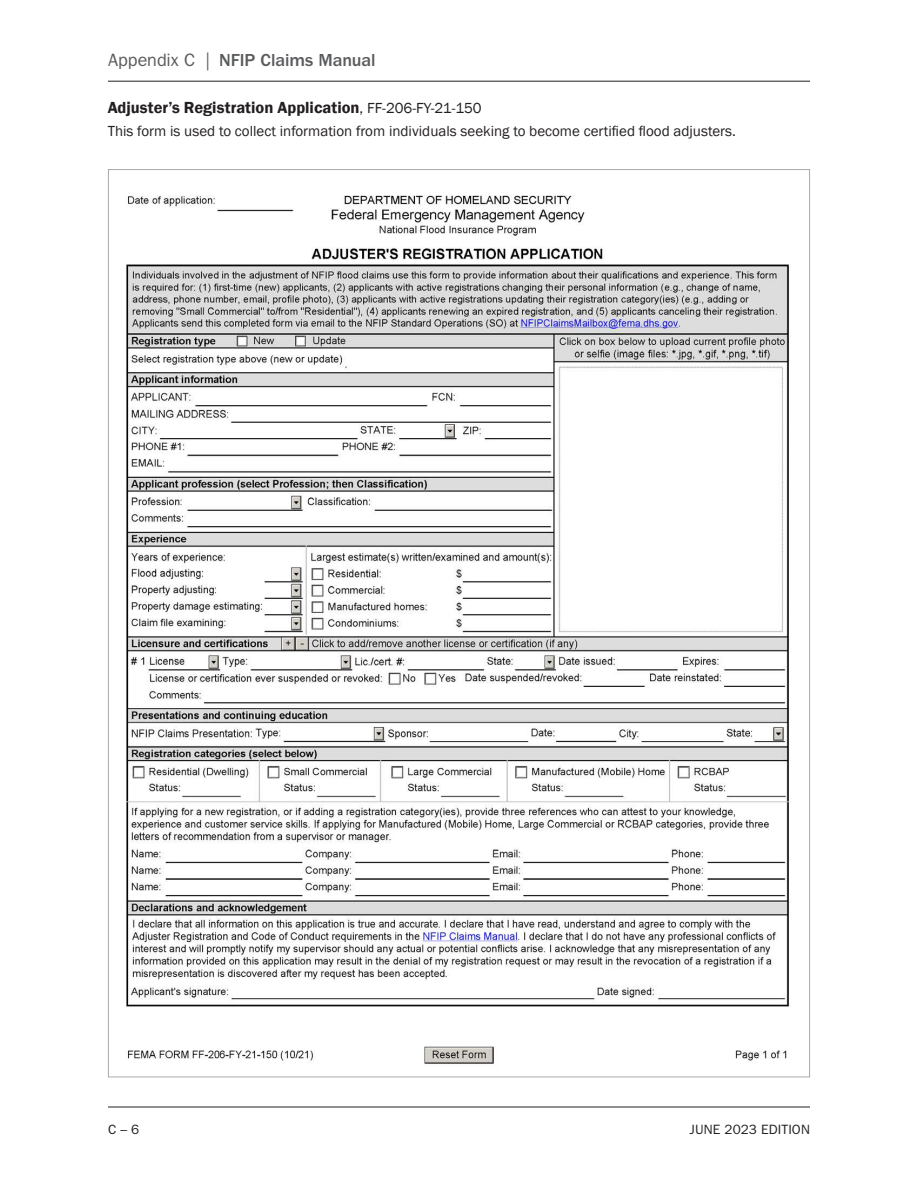
<style>
.page{position:relative;width:918px;height:1188px;background:#fff}
.page>*{position:absolute;margin:0;border:0;box-sizing:border-box;transform-origin:0 0}
.t1{font:500 18px "ITC Franklin Gothic Std";letter-spacing:-.005em;color:#5a5b5d}
.APP-C_Form_text_10_1{font:600 16.5px "Franklin Gothic";color:#231f20}
.APP-C_Form_text_10_1-2{font:15px "Franklin Gothic";color:#231f20}
.t2{font:13.5px "ITC Franklin Gothic Std";letter-spacing:.01em;color:#231f20}
.s1{font-weight:400}
.s2{font-weight:400;font-size:15px}
</style>
<div class="page">
<hr style="left:108px;top:1107px;width:702px;height:1px;background:#231f20">
<hr style="left:108px;top:81px;width:702px;height:1px;background:#231f20">
<img style="left:126px;top:195px;width:665px;height:869px">
<p class="t1" style="left:108px;top:50px;width:269px"><span class="s1">Appendix C |</span> NFIP Claims Manual</p>
<p class="APP-C_Form_text_10_1" style="left:108px;top:98px;width:375px">Adjuster’s Registration Application<span class="s2">, FF-206-FY-21-150</span></p>
<p class="APP-C_Form_text_10_1-2" style="left:108px;top:121px;width:630px">This form is used to collect information from individuals seeking to become certified flood adjusters.</p>
<p class="t2" style="left:108px;top:1122px;width:33px">C – 6</p>
<p class="t2" style="left:690px;top:1122px;width:122px">JUNE 2023 EDITION</p>
</div>
